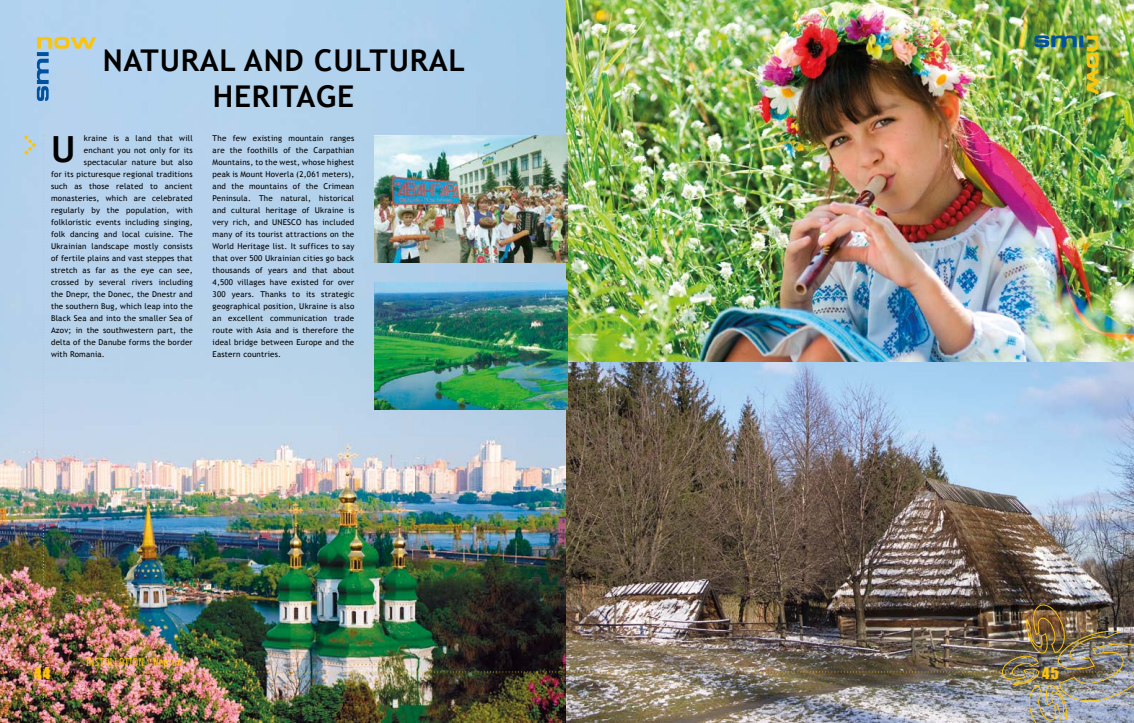
<style>
.page{position:relative;width:1134px;height:723px;background:#fff}
.page>*{position:absolute;margin:0;border:0;box-sizing:border-box;transform-origin:0 0}
.t1{font:700 36px "Trebuchet MS";color:#000}
.t2{font:700 30px/36px "Trebuchet MS";letter-spacing:.025em;color:#000}
.t3{font:15px "Impact";color:#fbc50e}
.t4{font:9px "Subpear";letter-spacing:.065em;color:#fbc50e}
.t5{font:8px/12px "Trebuchet MS";letter-spacing:.025em;color:#000;text-align:justify}
</style>
<div class="page">
<img style="left:0;top:0;width:1134px;height:135px">
<img style="left:0;top:135px;width:1134px;height:588px">
<img style="left:1034px;top:35px;width:64px;height:60px">
<svg style="left:37px;top:37px;width:59px;height:64px;background:#abc5d0"></svg>
<img style="left:375px;top:135px;width:192px;height:128px">
<h2 class="t2" style="left:213px;top:42px;width:254px;text-indent:-110px">NATU RAL AND CULTU RAL<br>HERITAGE</h2>
<p class="t5" style="left:84px;top:133px;width:110px">kraine is a land that will</p>
<p class="t5" style="left:84px;top:145px;width:110px">enchant you not only for its</p>
<p class="t5" style="left:84px;top:157px;width:110px">spectacular nature but also</p>
<p class="t5" style="left:51px;top:169px;width:143px">for its picturesque regional traditions</p>
<p class="t5" style="left:51px;top:181px;width:143px">such as those related to ancient</p>
<p class="t5" style="left:51px;top:193px;width:143px">monasteries, which are celebrated</p>
<p class="t5" style="left:51px;top:205px;width:143px">regularly by the population, with</p>
<p class="t5" style="left:51px;top:217px;width:143px">folkloristic events including singing,</p>
<p class="t5" style="left:51px;top:229px;width:143px">folk dancing and local cuisine. The</p>
<p class="t5" style="left:51px;top:241px;width:143px">Ukrainian landscape mostly consists</p>
<p class="t5" style="left:51px;top:253px;width:143px">of fertile plains and vast steppes that</p>
<p class="t5" style="left:51px;top:265px;width:143px">stretch as far as the eye can see,</p>
<p class="t5" style="left:51px;top:277px;width:143px">crossed by several rivers including</p>
<p class="t5" style="left:51px;top:289px;width:143px">the Dnepr, the Donec, the Dnestr and</p>
<p class="t5" style="left:51px;top:301px;width:143px">the southern Bug, which leap into the</p>
<p class="t5" style="left:51px;top:313px;width:143px">Black Sea and into the smaller Sea of</p>
<p class="t5" style="left:51px;top:325px;width:143px">Azov; in the southwestern part, the</p>
<p class="t5" style="left:51px;top:337px;width:143px">delta of the Danube forms the border</p>
<p class="t5" style="left:51px;top:349px;width:55px">with Romania.</p>
<h1 class="t1" style="left:51px;top:127px;width:26px">U</h1>
<p class="t5" style="left:213px;top:133px;width:143px">The few existing mountain ranges are the foothills of the Carpathian Mountains, to the west, whose highest peak is Mount Hoverla (2,061 meters), and the mountains of the Crimean Peninsula. The natural, historical and cultural heritage of Ukraine is very rich, and UNESCO has included many of its tourist attractions on the World Heritage list. It suffices to say that over 500 Ukrainian cities go back thousands of years and that about 4,500 villages have existed for over 300 years. Thanks to its strategic geographical position, Ukraine is also an excellent communication trade route with Asia and is therefore the ideal bridge between Europe and the Eastern countries.</p>
<p class="t4" style="left:86px;top:656px;width:97px">INSTALLATION / Neptun</p>
<h3 class="t3" style="left:34px;top:663px;width:18px">44</h3>
<h3 class="t3" style="left:1042px;top:663px;width:18px">45</h3>
</div>
